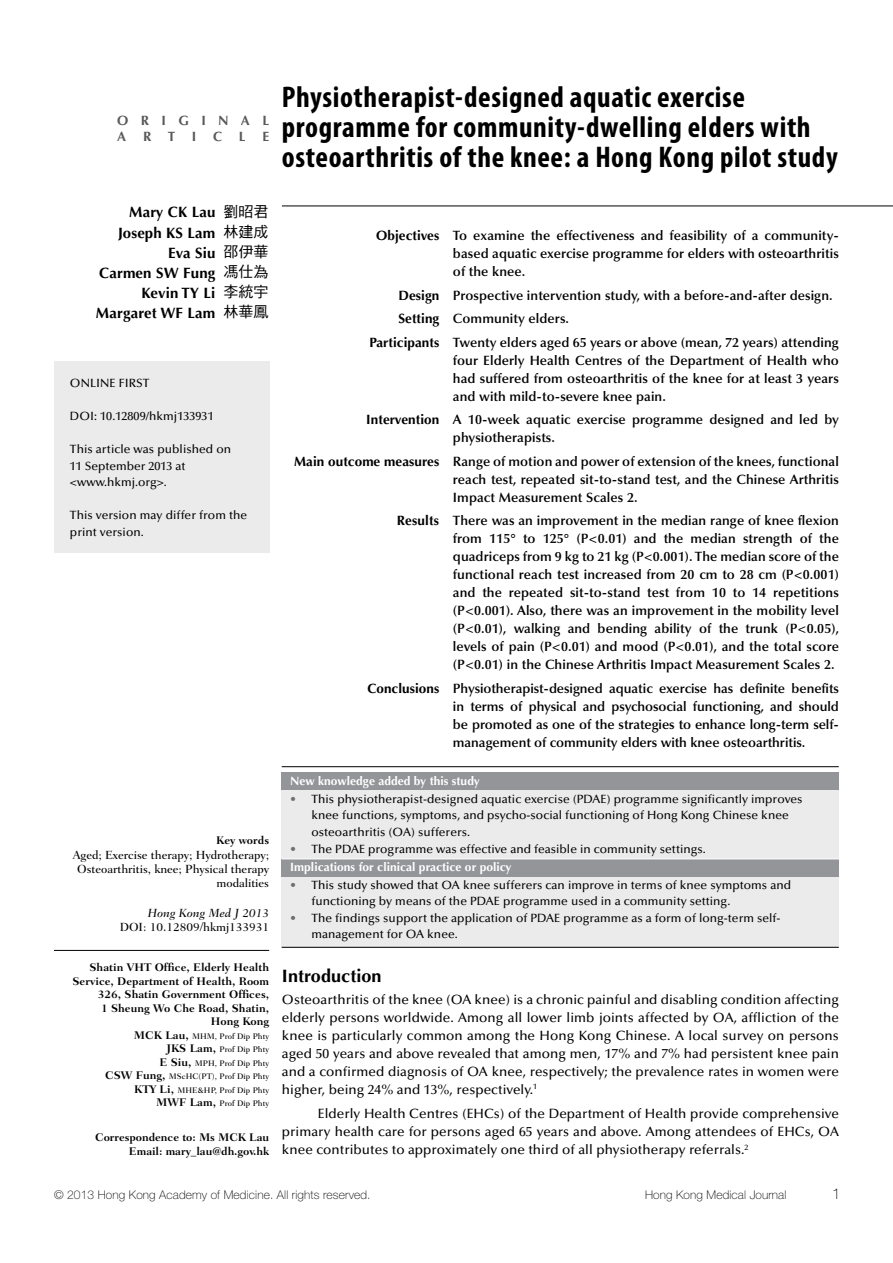
<style>
.page{position:relative;width:893px;height:1263px;background:#fff}
.page>*{position:absolute;margin:0;border:0;box-sizing:border-box;transform-origin:0 0}
.t1{font:700 condensed 30px/30px "Myriad Pro";letter-spacing:.02em;color:#000}
.t2{font:700 18px "Optima";letter-spacing:.005em;color:#000}
.t3{font:700 15px/20.1px "Optima";letter-spacing:.01em;color:#000;text-align:right}
.t4{font:15px/20.1px "DF Hei HK W5";color:#000;text-align:justify}
.t5{font:100 15px "Helvetica Neue";color:#000}
.t6{font:600 13.5px/18px "Optima";letter-spacing:.005em;color:#000;text-align:justify}
.t7{font:500 13.5px/18px "Optima";letter-spacing:.005em;color:#000;text-align:justify}
.t8{font:700 13.5px/16.2px "Optima";letter-spacing:.92em;color:#58595b}
.t9{font:500 12px/16.5px "Optima";letter-spacing:.005em;color:#000}
.t10{font:500 12px/14.4px "Fairfield LH";letter-spacing:-.005em;color:#000;text-align:right}
.t11{font:100 12px "Helvetica Neue";letter-spacing:.01em;color:#000}
.t12{font:700 12px "Optima";letter-spacing:.005em;color:#fff}
.t13{font:italic 500 12px "Fairfield LH";color:#000}
.t14{font:700 11.25px/13.5px "Fairfield LH";letter-spacing:.005em;color:#000;text-align:right}
.t15{font:500 8.25px/13.5px "Fairfield LH";letter-spacing:.005em;color:#000;text-align:right}
.s1{font-weight:700;font-size:11.25px}
.s2{font-weight:700}
.s3{color:#6d6e71}
.s4{font-weight:700;color:#fff}
</style>
<div class="page">
<hr style="left:282px;top:206px;width:611px;height:1px;background:#000">
<hr style="left:54px;top:950px;width:215px;height:1px;background:#000">
<hr style="left:282px;top:766px;width:557px;height:1px;background:#000">
<div style="left:282px;top:772px;width:557px;height:175px;background:#ebebec"></div>
<div style="left:282px;top:772px;width:557px;height:17px;background:#939598"></div>
<div style="left:282px;top:859px;width:557px;height:17px;background:#939598"></div>
<hr style="left:282px;top:858px;width:557px;height:1px;background:#fff">
<hr style="left:282px;top:947px;width:557px;height:1px;background:#000">
<div style="left:54px;top:361px;width:215px;height:192px;background:#ebebec"></div>
<p class="t8" style="left:117px;top:113px;width:153px">ORIGINAL<br>ARTICLE</p>
<p class="t3" style="left:96px;top:203px;width:121px">Mary CK Lau<br>Joseph KS Lam<br>Eva Siu<br>Carmen SW Fung<br>Kevin TY Li<br>Margaret WF Lam</p>
<p class="t4" style="left:223px;top:201px;width:46px">劉昭君林建成邵伊華馮仕為李統宇林華鳳</p>
<p class="t9" style="left:70px;top:375px;width:81px">ONLINE FIRST</p>
<p class="t9" style="left:70px;top:408px;width:145px">DOI: 10.12809/hkmj133931</p>
<p class="t9" style="left:70px;top:441px;width:163px">This article was published on<br>11 September 2013 at &lt;www.hkmj.org&gt;.</p>
<p class="t9" style="left:70px;top:507px;width:179px">This version may differ from the print version.</p>
<p class="t14" style="left:216px;top:834px;width:54px">Key words</p>
<p class="t10" style="left:73px;top:847px;width:198px">Aged; Exercise therapy; Hydrotherapy;<br>Osteoarthritis, knee; Physical therapy modalities</p>
<p class="t13" style="left:148px;top:906px;width:123px">Hong Kong Med J 2013</p>
<p class="t10" style="left:120px;top:920px;width:151px">DOI: 10.12809/hkmj133931</p>
<p class="t14" style="left:72px;top:961px;width:198px">Shatin VHT Office, Elderly Health<br>Service, Department of Health, Room<br>326, Shatin Government Offices,<br>1 Sheung Wo Che Road, Shatin,<br>Hong Kong</p>
<p class="t15" style="left:105px;top:1029px;width:166px"><span class="s1">MCK Lau,</span> MHM, Prof Dip Phty<br><span class="s1">JKS Lam,</span> Prof Dip Phty<br><span class="s1">E Siu,</span> MPH, Prof Dip Phty<br><span class="s1">CSW Fung,</span> MScHC(PT), Prof Dip Phty<br><span class="s1">KTY Li,</span> MHE&amp;HP, Prof Dip Phty<br><span class="s1">MWF Lam,</span> Prof Dip Phty</p>
<p class="t14" style="left:95px;top:1131px;width:175px">Correspondence to: Ms MCK Lau<br>Email: mary_lau@dh.gov.hk</p>
<h1 class="t1" style="left:282px;top:81px;width:557px">Physiotherapist-designed aquatic exercise programme for community-dwelling elders with osteoarthritis of the knee: a Hong Kong pilot study</h1>
<p class="t6" style="left:453px;top:227px;width:388px;text-indent:-77px"><span class="s2">Objectives</span> To examine the effectiveness and feasibility of a community&shy;based aquatic exercise programme for elders with osteoarthritis of the knee.</p>
<p class="t6" style="left:398px;top:286px;width:436px"><span class="s2">Design</span> Prospective intervention study, with a before-and-after design.</p>
<p class="t6" style="left:398px;top:310px;width:172px"><span class="s2">Setting</span> Community elders.</p>
<p class="t6" style="left:369px;top:333px;width:471px"><span class="s2">Participants</span> Twenty elders aged 65 years or above (mean, 72 years) attending</p>
<p class="t6" style="left:453px;top:351px;width:387px">four Elderly Health Centres of the Department of Health who had suffered from osteoarthritis of the knee for at least 3 years and with mild-to-severe knee pain.</p>
<p class="t6" style="left:453px;top:411px;width:387px;text-indent:-87px"><span class="s2">Intervention</span> A 10-week aquatic exercise programme designed and led by physiotherapists.</p>
<p class="t6" style="left:453px;top:452px;width:388px;text-indent:-159px"><span class="s2">Main outcome measures</span> Range of motion and power of extension of the knees, functional reach test, repeated sit-to-stand test, and the Chinese Arthritis Impact Measurement Scales 2.</p>
<p class="t6" style="left:453px;top:512px;width:388px;text-indent:-56px"><span class="s2">Results</span> There was an improvement in the median range of knee flexion from 115° to 125° (P&lt;0.01) and the median strength of the quadriceps from 9 kg to 21 kg (P&lt;0.001). The median score of the functional reach test increased from 20 cm to 28 cm (P&lt;0.001) and the repeated sit-to-stand test from 10 to 14 repetitions (P&lt;0.001). Also, there was an improvement in the mobility level (P&lt;0.01), walking and bending ability of the trunk (P&lt;0.05), levels of pain (P&lt;0.01) and mood (P&lt;0.01), and the total score (P&lt;0.01) in the Chinese Arthritis Impact Measurement Scales 2.</p>
<p class="t6" style="left:453px;top:679px;width:388px;text-indent:-86px"><span class="s2">Conclusions</span> Physiotherapist-designed aquatic exercise has definite benefits in terms of physical and psychosocial functioning, and should be promoted as one of the strategies to enhance long-term self&shy;management of community elders with knee osteoarthritis.</p>
<p class="t12" style="left:290px;top:774px;width:191px">New knowledge added by this study</p>
<p class="t9" style="left:311px;top:791px;width:493px;text-indent:-21px"><span class="s3">•</span> This physiotherapist-designed aquatic exercise (PDAE) programme significantly improves knee functions, symptoms, and psycho-social functioning of Hong Kong Chinese knee osteoarthritis (OA) sufferers.</p>
<p class="t9" style="left:290px;top:839px;width:417px;line-height:18.6px"><span class="s3">•</span> The PDAE programme was effective and feasible in community settings.<br><span class="s4">Implications for clinical practice or policy</span></p>
<p class="t9" style="left:311px;top:877px;width:481px;text-indent:-21px"><span class="s3">•</span> This study showed that OA knee sufferers can improve in terms of knee symptoms and functioning by means of the PDAE programme used in a community setting.</p>
<p class="t9" style="left:311px;top:910px;width:470px;text-indent:-21px"><span class="s3">•</span> The findings support the application of PDAE programme as a form of long-term self&shy;management for OA knee.</p>
<h2 class="t2" style="left:282px;top:965px;width:101px">Introduction</h2>
<p class="t7" style="left:282px;top:991px;width:559px">Osteoarthritis of the knee (OA knee) is a chronic painful and disabling condition affecting elderly persons worldwide. Among all lower limb joints affected by OA, affliction of the knee is particularly common among the Hong Kong Chinese. A local survey on persons aged 50 years and above revealed that among men, 17% and 7% had persistent knee pain and a confirmed diagnosis of OA knee, respectively; the prevalence rates in women were higher, being 24% and 13%, respectively.<sup>1</sup></p>
<p class="t7" style="left:282px;top:1105px;width:559px;text-indent:36px">Elderly Health Centres (EHCs) of the Department of Health provide comprehensive primary health care for persons aged 65 years and above. Among attendees of EHCs, OA knee contributes to approximately one third of all physiotherapy referrals.<sup>2</sup></p>
<p class="t11" style="left:54px;top:1188px;width:318px">© 2013 Hong Kong Academy of Medicine. All rights reserved.</p>
<p class="t11" style="left:645px;top:1188px;width:143px">Hong Kong Medical Journal</p>
<p class="t5" style="left:832px;top:1186px;width:10px">1</p>
</div>
